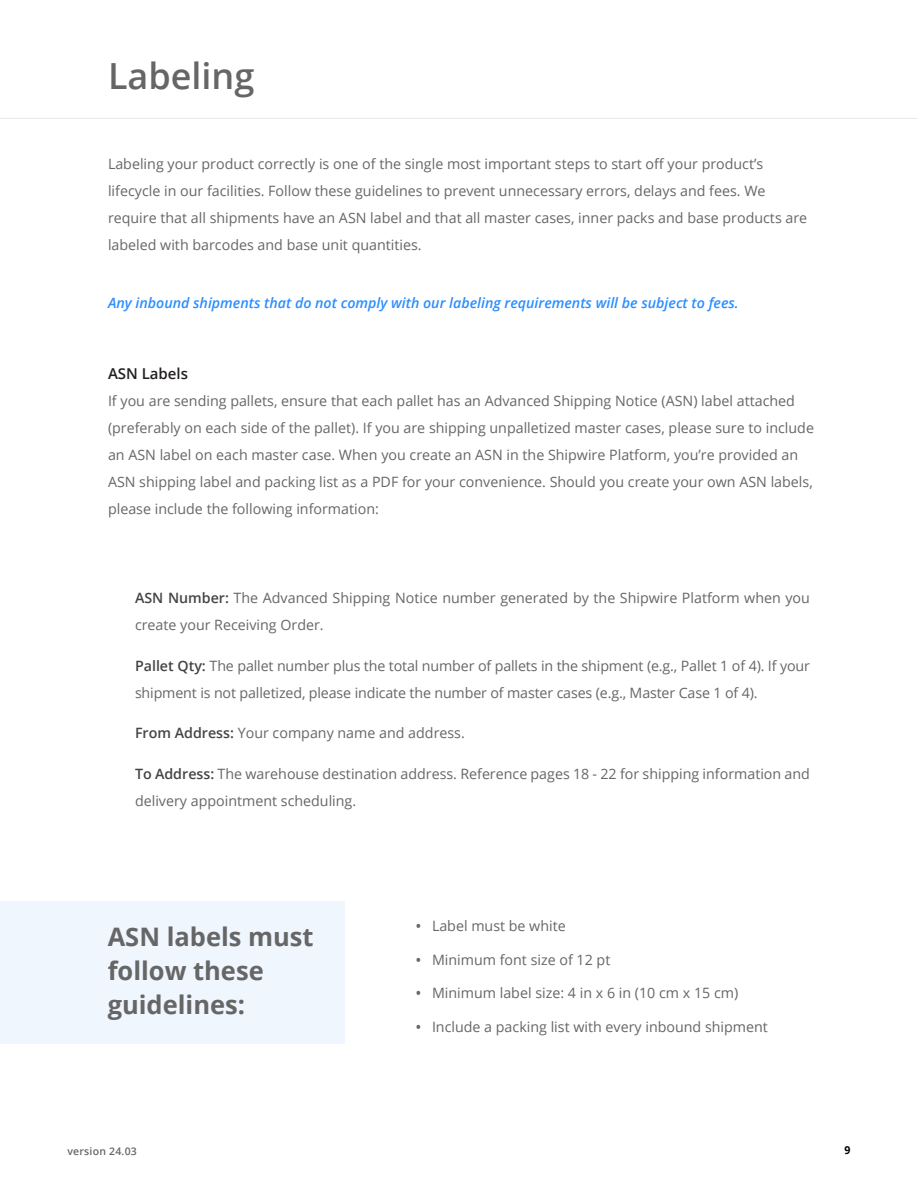
<style>
.page{position:relative;width:918px;height:1188px;background:#fff}
.page>*{position:absolute;margin:0;border:0;box-sizing:border-box;transform-origin:0 0}
.t1{font:600 36px "Open Sans";color:#666}
.t2{font:700 25.5px/34.2px "Open Sans";color:#666}
.t3{font:600 15px "Open Sans";color:#231f20}
.t4{font:14.25px/27px "Open Sans";color:#666}
.t5{font:italic 600 14.25px "Open Sans";color:#2b8eff}
.t6{font:700 10.95px "Open Sans";color:#000;scale:.95 1}
.t7{font:600 10.5px "Open Sans";letter-spacing:.02em;color:#666}
.s1{font-weight:600;color:#444}
.s2{font-weight:600}
</style>
<div class="page">
<div style="left:0;top:902px;width:345px;height:142px;background:#eff6fe"></div>
<hr style="left:0;top:118px;width:918px;height:1px;background:#b2b2b2">
<h1 class="t1" style="left:108px;top:51px;width:148px">Labeling</h1>
<p class="t4" style="left:108px;top:150px;width:701px">Labeling your product correctly is one of the single most important steps to start off your product’s lifecycle in our facilities. Follow these guidelines to prevent unnecessary errors, delays and fees. We require that all shipments have an ASN label and that all master cases, inner packs and base products are labeled with barcodes and base unit quantities.</p>
<p class="t5" style="left:108px;top:293px;width:632px">Any inbound shipments that do not comply with our labeling requirements will be subject to fees.</p>
<p class="t3" style="left:108px;top:364px;width:82px">ASN Labels</p>
<p class="t4" style="left:108px;top:387px;width:708px">If you are sending pallets, ensure that each pallet has an Advanced Shipping Notice (ASN) label attached (preferably on each side of the pallet). If you are shipping unpalletized master cases, please sure to include an ASN label on each master case. When you create an ASN in the Shipwire Platform, you’re provided an ASN shipping label and packing list as a PDF for your convenience. Should you create your own ASN labels, please include the following information:</p>
<p class="t4" style="left:135px;top:584px;width:677px"><span class="s1">ASN Number:</span> The Advanced Shipping Notice number generated by the Shipwire Platform when you create your Receiving Order.</p>
<p class="t4" style="left:135px;top:651px;width:677px"><span class="s1">Pallet Qty:</span> The pallet number plus the total number of pallets in the shipment (e.g., Pallet 1 of 4). If your shipment is not palletized, please indicate the number of master cases (e.g., Master Case 1 of 4).</p>
<p class="t4" style="left:135px;top:719px;width:331px"><span class="s1">From Address:</span> Your company name and address.</p>
<p class="t4" style="left:135px;top:759px;width:677px"><span class="s1">To Address:</span> The warehouse destination address. Reference pages 18 - 22 for shipping information and delivery appointment scheduling.</p>
<h2 class="t2" style="left:108px;top:919px;width:208px">ASN labels must follow these guidelines:</h2>
<p class="t4" style="left:416px;top:912px;width:151px"><span class="s2">•</span> Label must be white</p>
<p class="t4" style="left:416px;top:946px;width:196px"><span class="s2">•</span> Minimum font size of 12 pt</p>
<p class="t4" style="left:416px;top:979px;width:324px"><span class="s2">•</span> Minimum label size: 4 in x 6 in (10 cm x 15 cm)</p>
<p class="t4" style="left:416px;top:1013px;width:354px"><span class="s2">•</span> Include a packing list with every inbound shipment</p>
<p class="t7" style="left:68px;top:1144px;width:71px">version 24.03</p>
<p class="t6" style="left:845px;top:1142px;width:8px">9</p>
</div>
